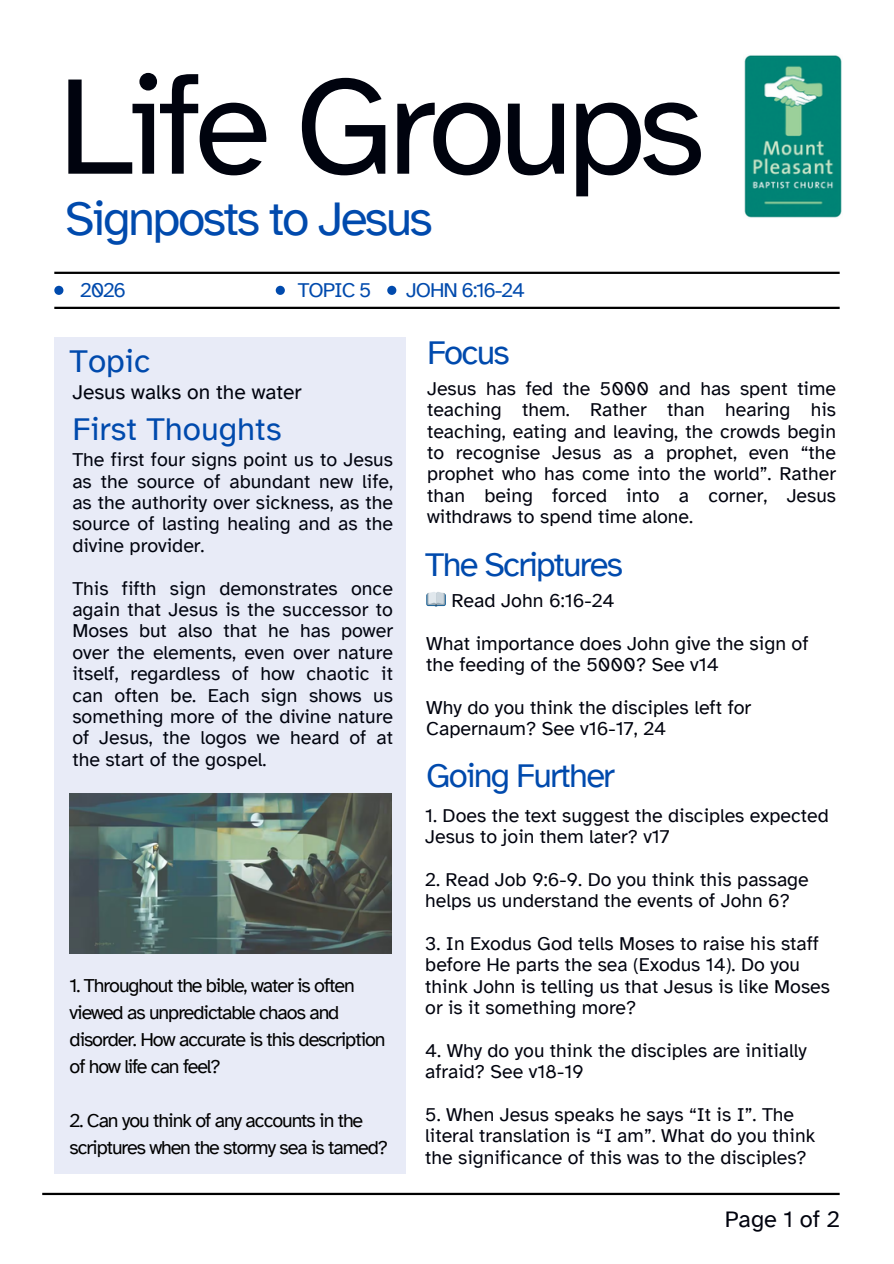
<style>
.page{position:relative;width:894px;height:1264px;background:#fff}
.page>*{position:absolute;margin:0;border:0;box-sizing:border-box;transform-origin:0 0}
.t1{font:140.85px "Atkinson Hyperlegible";letter-spacing:-.055em;color:#00030e}
.t2{font:49.5px "Atkinson Hyperlegible";letter-spacing:-.055em;color:#004aad}
.t3{font:34.5px "Atkinson Hyperlegible";letter-spacing:-.055em;color:#004aad}
.t4{font:33px/68.1px "Atkinson Hyperlegible";color:#004aad}
.t5{font:23.55px "Atkinson Hyperlegible";color:#00030e}
.t6{font:21px "Atkinson Hyperlegible";letter-spacing:-.055em;color:#004aad}
.t7{font:21px "Atkinson Hyperlegible";color:#00030e}
.t8{font:19.65px/21.5px "Atkinson Hyperlegible";color:#00030e}
.t9{font:19.65px/27px "Atkinson Hyperlegible";letter-spacing:-.055em;color:#000}
.t10{font:19.5px/21.5px "Atkinson Hyperlegible";color:#00030e}
</style>
<div class="page">
<hr style="left:54px;top:272px;width:785px;height:2px;background:#000">
<hr style="left:54px;top:307px;width:785px;height:2px;background:#000">
<div style="left:275px;top:286px;width:10px;height:9px;background:#004aad"></div>
<div style="left:387px;top:286px;width:9px;height:9px;background:#004aad"></div>
<div style="left:54px;top:337px;width:352px;height:837px;background:#e8ebf7"></div>
<hr style="left:42px;top:1192px;width:797px;height:2px;background:#000">
<div style="left:54px;top:286px;width:9px;height:9px;background:#004aad"></div>
<img style="left:744px;top:55px;width:98px;height:163px">
<img style="left:70px;top:793px;width:321px;height:160px">
<h1 class="t1" style="left:58px;top:40px;width:648px">Life Groups</h1>
<h2 class="t2" style="left:65px;top:188px;width:369px">Signposts to Jesus</h2>
<p class="t6" style="left:80px;top:276px;width:47px">2026</p>
<p class="t6" style="left:298px;top:276px;width:75px">TOPIC 5</p>
<p class="t6" style="left:406px;top:276px;width:120px">JOHN 6:16-24</p>
<h3 class="t4" style="left:70px;top:327px;width:213px">Topic<br>First Thoughts</h3>
<h3 class="t3" style="left:427px;top:331px;width:84px">Focus</h3>
<p class="t10" style="left:427px;top:377px;width:410px;text-align:justify">Jesus has fed the 5000 and has spent time teaching them. Rather than hearing his teaching, eating and leaving, the crowds begin to recognise Jesus as a prophet, even “the prophet who has come into the world”. Rather than being forced into a corner, Jesus withdraws to spend time alone.</p>
<p class="t7" style="left:72px;top:379px;width:231px">Jesus walks on the water</p>
<p class="t8" style="left:72px;top:449px;width:322px;text-align:justify">The first four signs point us to Jesus as the source of abundant new life, as the authority over sickness, as the source of lasting healing and as the divine provider.</p>
<p class="t8" style="left:72px;top:577px;width:322px;text-align:justify">This fifth sign demonstrates once again that Jesus is the successor to Moses but also that he has power over the elements, even over nature itself, regardless of how chaotic it can often be. Each sign shows us something more of the divine nature of Jesus, the logos we heard of at the start of the gospel.</p>
<h3 class="t3" style="left:425px;top:543px;width:199px">The Scriptures</h3>
<p class="t8" style="left:426px;top:579px;width:384px;line-height:42.8px;text-indent:25px">Read John 6:16-24<br>What importance does John give the sign of</p>
<p class="t8" style="left:426px;top:643px;width:326px;line-height:42.8px">the feeding of the 5000? See v14<br>Why do you think the disciples left for</p>
<p class="t8" style="left:426px;top:718px;width:241px">Capernaum? See v16-17, 24</p>
<h3 class="t3" style="left:426px;top:754px;width:190px">Going Further</h3>
<p class="t10" style="left:425px;top:804px;width:405px">1. Does the text suggest the disciples expected<br>Jesus to join them later? v17</p>
<p class="t10" style="left:425px;top:868px;width:385px">2. Read Job 9:6-9. Do you think this passage helps us understand the events of John 6?</p>
<p class="t10" style="left:425px;top:932px;width:406px">3. In Exodus God tells Moses to raise his staff before He parts the sea (Exodus 14). Do you think John is telling us that Jesus is like Moses or is it something more?</p>
<p class="t10" style="left:425px;top:1039px;width:383px">4. Why do you think the disciples are initially afraid? See v18-19</p>
<p class="t10" style="left:425px;top:1103px;width:391px">5. When Jesus speaks he says “It is I”. The literal translation is “I am”. What do you think the significance of this was to the disciples?</p>
<p class="t9" style="left:70px;top:971px;width:317px">1. Throughout the bible, water is often viewed as unpredictable chaos and disorder. How accurate is this description of how life can feel?</p>
<p class="t9" style="left:70px;top:1106px;width:320px">2. Can you think of any accounts in the scriptures when the stormy sea is tamed?</p>
<p class="t5" style="left:724px;top:1204px;width:117px">Page 1 of 2</p>
</div>
